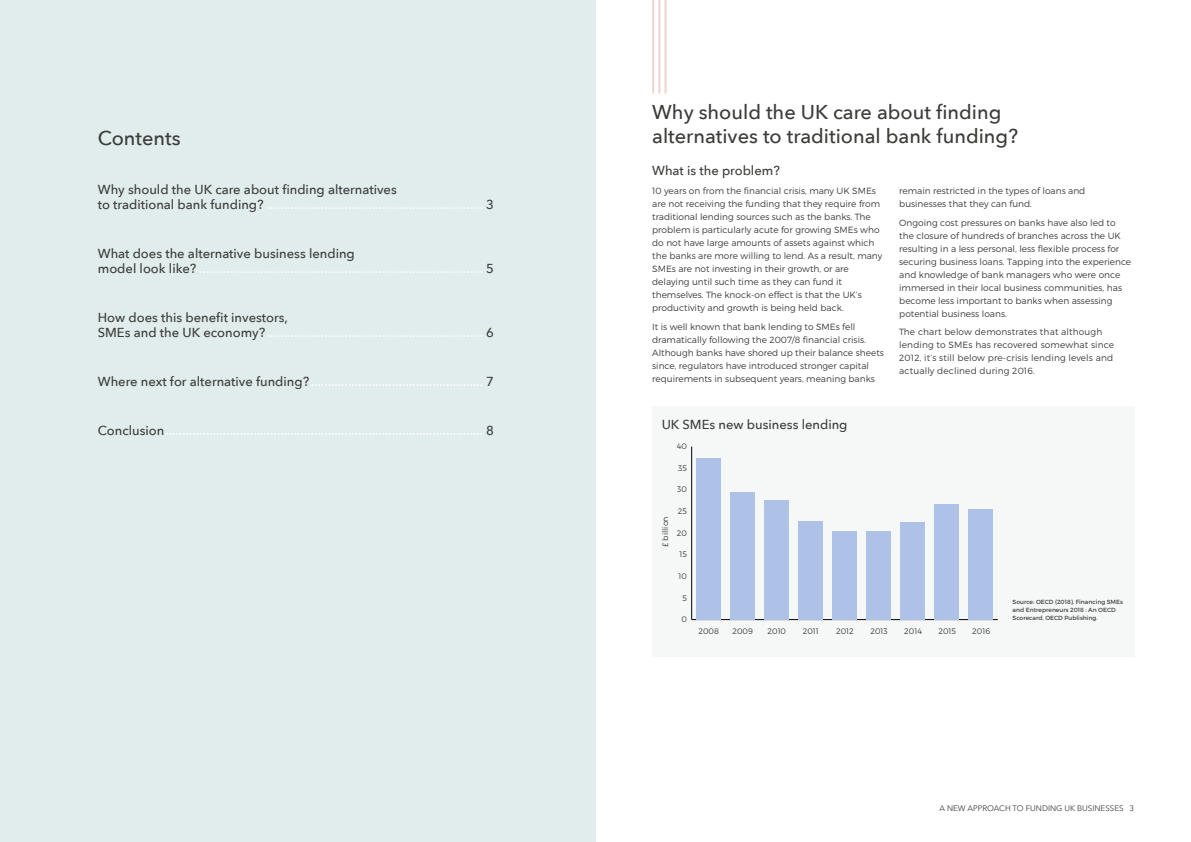
<style>
.page{position:relative;width:1191px;height:842px;background:#fff}
.page>*{position:absolute;margin:0;border:0;box-sizing:border-box;transform-origin:0 0}
.t1{font:500 20px/24px "Avenir Next";color:#3c3c39}
.t2{font:500 13px/15px "Avenir Next";color:#fff}
.t3{font:500 13px/15px "Avenir Next";color:#3c3c39}
.t4{font:300 9px/13px "Montserrat";color:#3c3c39}
.t5{font:300 8px "Montserrat";color:#3c3c39}
.t6{font:8px "Avenir Next";color:#3c3c39}
.t7{font:6px/8px "Montserrat";color:#3c3c39}
.s1{color:#fff}
.s2{color:#3c3c39}
</style>
<div class="page">
<div style="left:0;top:0;width:595px;height:842px;background:#e0edec"></div>
<hr style="left:652px;top:0;width:2px;height:94px;background:#f0d2d0">
<hr style="left:658px;top:0;width:2px;height:94px;background:#f0d2d0">
<hr style="left:664px;top:0;width:2px;height:94px;background:#f0d2d0">
<div style="left:652px;top:406px;width:482px;height:251px;background:#f6f8f8"></div>
<hr style="left:691px;top:619px;width:306px;height:1px;background:#000">
<hr style="left:691px;top:447px;width:1px;height:173px;background:#000">
<div style="left:696px;top:458px;width:25px;height:162px;background:#adc2e6"></div>
<div style="left:730px;top:492px;width:25px;height:128px;background:#adc2e6"></div>
<div style="left:764px;top:500px;width:25px;height:120px;background:#adc2e6"></div>
<div style="left:798px;top:521px;width:25px;height:99px;background:#adc2e6"></div>
<div style="left:832px;top:531px;width:25px;height:89px;background:#adc2e6"></div>
<div style="left:866px;top:531px;width:25px;height:89px;background:#adc2e6"></div>
<div style="left:900px;top:522px;width:25px;height:98px;background:#adc2e6"></div>
<div style="left:934px;top:504px;width:25px;height:116px;background:#adc2e6"></div>
<div style="left:968px;top:509px;width:25px;height:111px;background:#adc2e6"></div>
<h1 class="t1" style="left:652px;top:100px;width:367px">Why should the UK care about finding alternatives to traditional bank funding?</h1>
<h2 class="t3" style="left:652px;top:163px;width:129px">What is the problem?</h2>
<p class="t4" style="left:652px;top:184px;width:231px">10 years on from the financial crisis, many UK SMEs are not receiving the funding that they require from traditional lending sources such as the banks. The problem is particularly acute for growing SMEs who do not have large amounts of assets against which the banks are more willing to lend. As a result, many SMEs are not investing in their growth, or are delaying until such time as they can fund it themselves. The knock-on effect is that the UK’s productivity and growth is being held back.</p>
<p class="t4" style="left:652px;top:320px;width:233px">It is well known that bank lending to SMEs fell dramatically following the 2007/8 financial crisis.<br>Although banks have shored up their balance sheets since, regulators have introduced stronger capital requirements in subsequent years, meaning banks</p>
<h1 class="t1" style="left:98px;top:125px;width:84px">Contents</h1>
<h2 class="t3" style="left:98px;top:181px;width:398px">Why should the UK care about finding alternatives<br>to traditional bank funding? <span class="s1">................................................................</span> 3</h2>
<h2 class="t2" style="left:98px;top:245px;width:398px"><span class="s2">What does the alternative business lending<br>model look like?</span> .................................................................................... <span class="s2">5</span></h2>
<h2 class="t2" style="left:98px;top:309px;width:398px"><span class="s2">How does this benefit investors,<br>SMEs and the UK economy?</span>................................................................ <span class="s2">6</span></h2>
<h2 class="t2" style="left:98px;top:373px;width:398px"><span class="s2">Where next for alternative funding?</span>................................................... <span class="s2">7</span></h2>
<h2 class="t2" style="left:98px;top:422px;width:398px"><span class="s2">Conclusion</span>.............................................................................................. <span class="s2">8</span></h2>
<h2 class="t3" style="left:661px;top:416px;width:187px">UK SMEs new business lending</h2>
<p class="t4" style="left:899px;top:184px;width:188px">remain restricted in the types of loans and businesses that they can fund.</p>
<p class="t4" style="left:899px;top:216px;width:233px">Ongoing cost pressures on banks have also led to the closure of hundreds of branches across the UK resulting in a less personal, less flexible process for securing business loans. Tapping into the experience and knowledge of bank managers who were once immersed in their local business communities, has become less important to banks when assessing potential business loans.</p>
<p class="t4" style="left:899px;top:325px;width:216px">The chart below demonstrates that although lending to SMEs has recovered somewhat since 2012, it’s still below pre-crisis lending levels and actually declined during 2016.</p>
<p class="t5" style="left:677px;top:441px;width:12px">40</p>
<p class="t5" style="left:678px;top:463px;width:10px">35</p>
<p class="t5" style="left:677px;top:485px;width:11px">30</p>
<p class="t5" style="left:660px;top:547px;width:32px;rotate:-90deg">£ billion</p>
<p class="t5" style="left:677px;top:506px;width:11px">25</p>
<p class="t5" style="left:677px;top:528px;width:12px">20</p>
<p class="t5" style="left:679px;top:549px;width:9px">15</p>
<p class="t5" style="left:678px;top:571px;width:10px">10</p>
<p class="t5" style="left:682px;top:593px;width:6px">5</p>
<p class="t5" style="left:681px;top:614px;width:7px">0</p>
<p class="t5" style="left:698px;top:627px;width:22px">2008</p>
<p class="t5" style="left:732px;top:627px;width:22px">2009</p>
<p class="t5" style="left:767px;top:627px;width:20px">2010</p>
<p class="t5" style="left:803px;top:627px;width:18px">2011</p>
<p class="t5" style="left:836px;top:627px;width:19px">2012</p>
<p class="t5" style="left:870px;top:627px;width:19px">2013</p>
<p class="t5" style="left:904px;top:627px;width:19px">2014</p>
<p class="t5" style="left:938px;top:627px;width:19px">2015</p>
<p class="t5" style="left:972px;top:627px;width:19px">2016</p>
<p class="t7" style="left:1012px;top:598px;width:112px">Source: OECD (2018), Financing SMEs and Entrepreneurs 2018 : An OECD<br>Scorecard, OECD Publishing.</p>
<p class="t6" style="left:939px;top:801px;width:196px">A NEW APPROACH TO FUNDING UK BUSINESSES 3</p>
</div>
